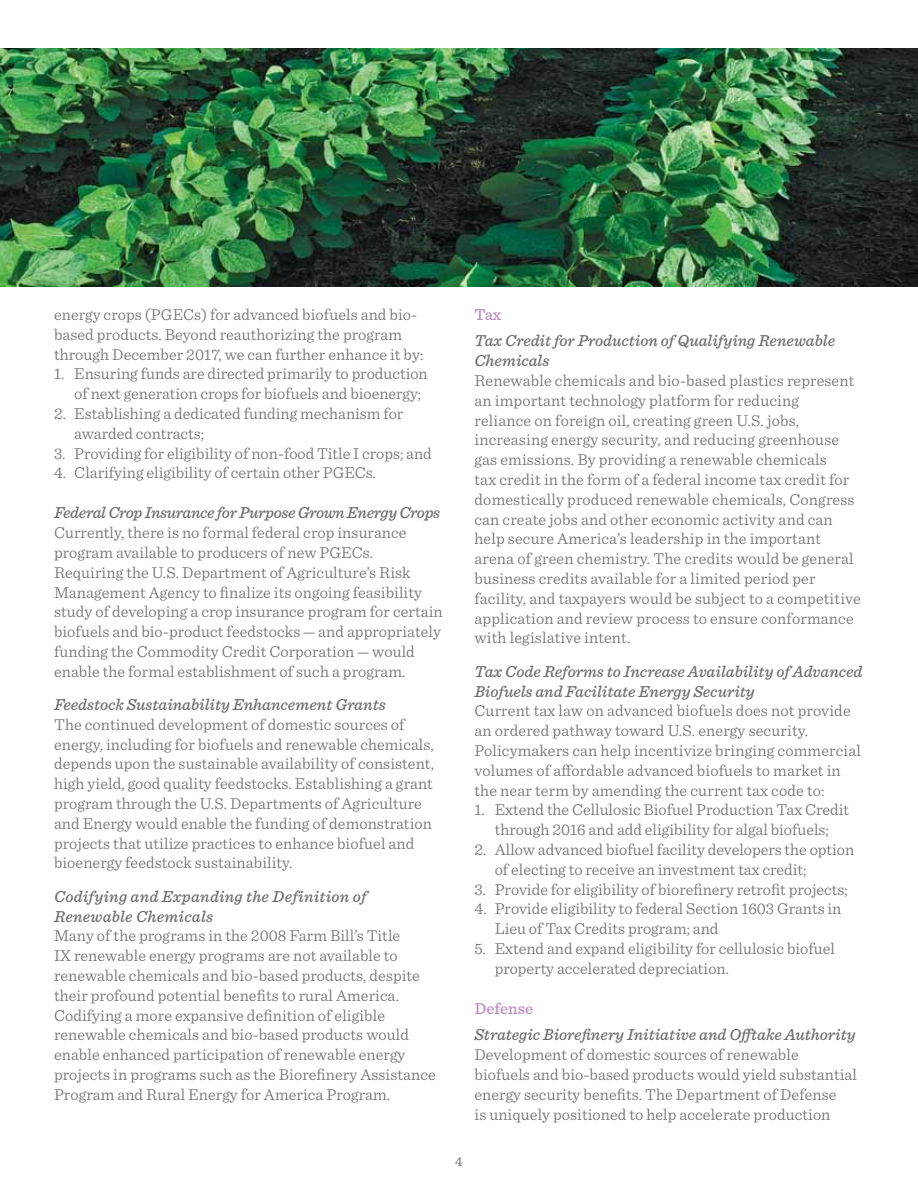
<style>
.page{position:relative;width:918px;height:1188px;background:#fff}
.page>*{position:absolute;margin:0;border:0;box-sizing:border-box;transform-origin:0 0}
.t1{font:300 16.5px/19.8px "Sentinel";letter-spacing:.005em;color:#6d6e71}
.t2{font:italic 500 16.5px/19.8px "Sentinel";color:#6d6e71}
.t3{font:italic 500 16.5px "Sentinel";letter-spacing:-.02em;color:#6d6e71}
.t4{font:500 16.5px "Sentinel";color:#bc8cbf}
.t5{font:13.5px "Sentinel";color:#6d6e71}
</style>
<div class="page">
<img style="left:0;top:48px;width:918px;height:238px">
<p class="t1" style="left:54px;top:303px;width:371px">energy crops (PGECs) for advanced biofuels and bio&shy;based products. Beyond reauthorizing the program through December 2017, we can further enhance it by:</p>
<p class="t1" style="left:74px;top:363px;width:355px;text-indent:-20px">1. Ensuring funds are directed primarily to production of next generation crops for biofuels and bioenergy;</p>
<p class="t1" style="left:74px;top:402px;width:331px;text-indent:-20px">2. Establishing a dedicated funding mechanism for awarded contracts;</p>
<p class="t1" style="left:54px;top:442px;width:379px">3. Providing for eligibility of non-food Title I crops; and</p>
<p class="t1" style="left:54px;top:462px;width:323px">4. Clarifying eligibility of certain other PGECs.</p>
<p class="t3" style="left:54px;top:500px;width:388px">Federal Crop Insurance for Purpose Grown Energy Crops</p>
<p class="t1" style="left:54px;top:522px;width:390px">Currently, there is no formal federal crop insurance program available to producers of new PGECs.<br>Requiring the U.S. Department of Agriculture’s Risk Management Agency to finalize its ongoing feasibility study of developing a crop insurance program for certain biofuels and bio-product feedstocks — and appropriately funding the Commodity Credit Corporation — would enable the formal establishment of such a program.</p>
<p class="t2" style="left:54px;top:694px;width:333px">Feedstock Sustainability Enhancement Grants</p>
<p class="t1" style="left:54px;top:713px;width:382px">The continued development of domestic sources of energy, including for biofuels and renewable chemicals, depends upon the sustainable availability of consistent, high yield, good quality feedstocks. Establishing a grant program through the U.S. Departments of Agriculture and Energy would enable the funding of demonstration projects that utilize practices to enhance biofuel and bioenergy feedstock sustainability.</p>
<p class="t2" style="left:54px;top:885px;width:314px">Codifying and Expanding the Definition of<br>Renewable Chemicals</p>
<p class="t1" style="left:54px;top:925px;width:383px">Many of the programs in the 2008 Farm Bill’s Title<br>IX renewable energy programs are not available to renewable chemicals and bio-based products, despite their profound potential benefits to rural America.<br>Codifying a more expansive definition of eligible renewable chemicals and bio-based products would enable enhanced participation of renewable energy projects in programs such as the Biorefinery Assistance Program and Rural Energy for America Program.</p>
<p class="t4" style="left:475px;top:302px;width:28px">Tax</p>
<p class="t2" style="left:475px;top:330px;width:362px">Tax Credit for Production of Qualifying Renewable<br>Chemicals</p>
<p class="t1" style="left:475px;top:370px;width:388px">Renewable chemicals and bio-based plastics represent an important technology platform for reducing<br>reliance on foreign oil, creating green U.S. jobs, increasing energy security, and reducing greenhouse gas emissions. By providing a renewable chemicals<br>tax credit in the form of a federal income tax credit for domestically produced renewable chemicals, Congress can create jobs and other economic activity and can help secure America’s leadership in the important arena of green chemistry. The credits would be general business credits available for a limited period per facility, and taxpayers would be subject to a competitive application and review process to ensure conformance with legislative intent.</p>
<p class="t2" style="left:475px;top:660px;width:389px">Tax Code Reforms to Increase Availability of Advanced<br>Biofuels and Facilitate Energy Security</p>
<p class="t1" style="left:475px;top:700px;width:388px">Current tax law on advanced biofuels does not provide an ordered pathway toward U.S. energy security.<br>Policymakers can help incentivize bringing commercial volumes of affordable advanced biofuels to market in the near term by amending the current tax code to:</p>
<p class="t1" style="left:475px;top:799px;width:376px;text-align:center">1. Extend the Cellulosic Biofuel Production Tax Credit through 2016 and add eligibility for algal biofuels;</p>
<p class="t1" style="left:495px;top:838px;width:361px;text-indent:-20px">2. Allow advanced biofuel facility developers the option of electing to receive an investment tax credit;</p>
<p class="t1" style="left:475px;top:878px;width:375px">3. Provide for eligibility of biorefinery retrofit projects;</p>
<p class="t1" style="left:495px;top:898px;width:348px;text-indent:-20px">4. Provide eligibility to federal Section 1603 Grants in<br>Lieu of Tax Credits program; and</p>
<p class="t1" style="left:495px;top:937px;width:342px;text-indent:-20px">5. Extend and expand eligibility for cellulosic biofuel property accelerated depreciation.</p>
<p class="t4" style="left:475px;top:996px;width:60px">Defense</p>
<p class="t2" style="left:475px;top:1024px;width:383px">Strategic Biorefinery Initiative and Offtake Authority</p>
<p class="t1" style="left:475px;top:1044px;width:384px">Development of domestic sources of renewable biofuels and bio-based products would yield substantial energy security benefits. The Department of Defense<br>is uniquely positioned to help accelerate production</p>
<p class="t5" style="left:455px;top:1152px;width:9px">4</p>
</div>
